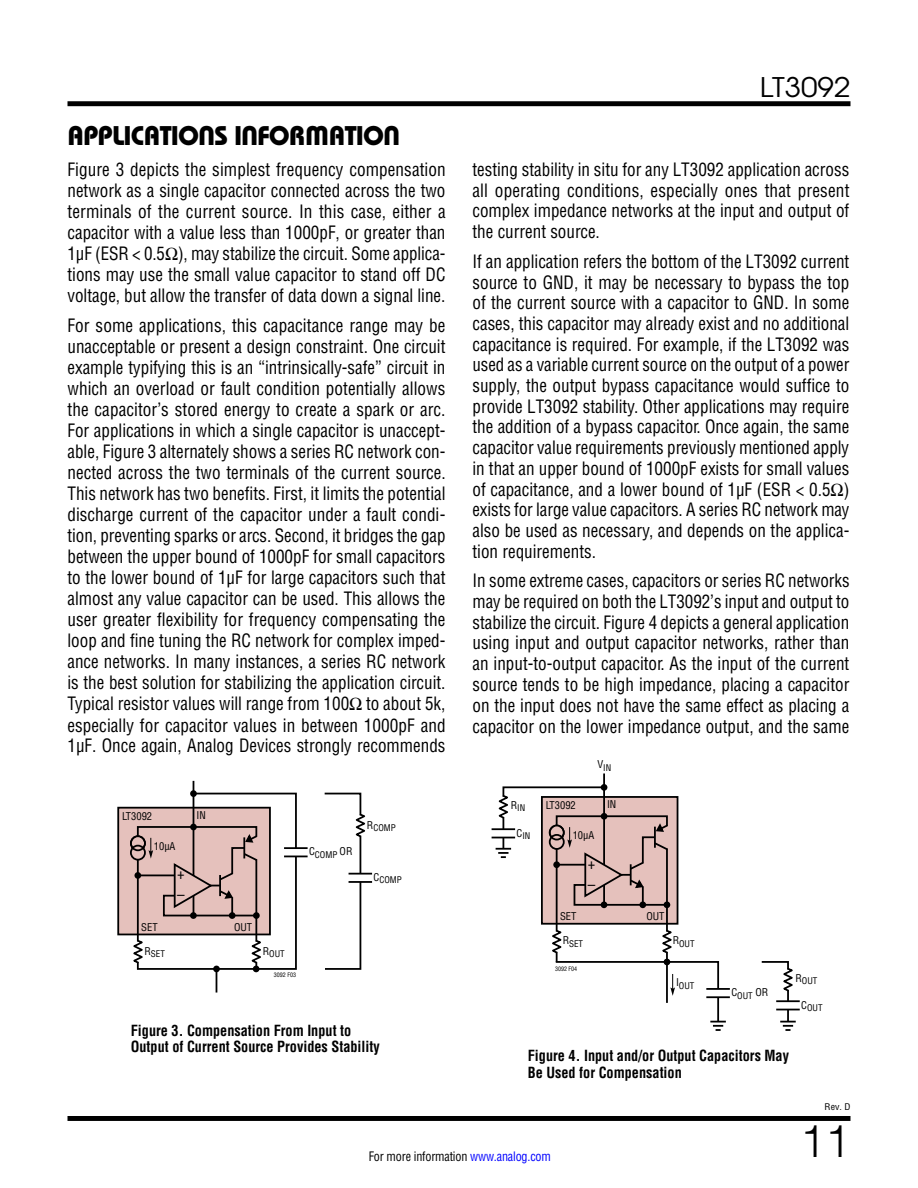
<style>
.page{position:relative;width:918px;height:1188px;background:#fff}
.page>*{position:absolute;margin:0;border:0;box-sizing:border-box;transform-origin:0 0}
.t1{font:300 45px "Helvetica";color:#000}
.t2{font:27px "Linear Bauhaus";letter-spacing:-.02em;color:#000}
.t3{font:27px "Avant Garde";color:#000;scale:1.1 1}
.t4{font:18px/21px "Linear Helv Cond";color:#000;text-align:justify;scale:.96 1}
.t5{font:18px/20.7px "Linear Helv Cond";color:#000;text-align:justify;scale:.95 1}
.t6{font:700 15px/16.5px "Linear Helv Cond";color:#000;scale:.95 1}
.t7{font:15px/21.1px "Linear Helv Cond";color:#000}
.t8{font:12.75px "Linear Helv Cond";letter-spacing:-.015em;color:#000;scale:.95 1}
.t9{font:10.5px "Linear Helv Cond";color:#000}
.t10{font:9px "Linear Helv Cond";color:#000}
.t11{font:9px "Linear Helv Cond";color:#000;scale:1.1 1}
.t12{font:6px "Linear Helv Cond";color:#000}
.s1{color:#00f}
</style>
<div class="page">
<div style="left:68px;top:1116px;width:782px;height:5px;background:#000"></div>
<div style="left:68px;top:101px;width:782px;height:5px;background:#000"></div>
<hr style="left:603px;top:773px;width:2px;height:132px;background:#000">
<div style="left:601px;top:784px;width:6px;height:7px;background:#000;border-radius:50%"></div>
<hr style="left:706px;top:988px;width:24px;height:2px;background:#000">
<hr style="left:706px;top:996px;width:24px;height:2px;background:#000">
<svg style="left:761px;top:961px;width:39px;height:70px"></svg>
<svg style="left:492px;top:786px;width:234px;height:245px"></svg>
<div style="left:118px;top:808px;width:152px;height:126px;background:#e5c1bc"></div>
<div style="left:117px;top:807px;width:154px;height:128px;border:2px solid #000"></div>
<div style="left:324px;top:793px;width:37px;height:177px;border:2px solid #000"></div>
<hr style="left:193px;top:781px;width:1px;height:135px;background:#000">
<svg style="left:355px;top:812px;width:11px;height:27px"></svg>
<svg style="left:130px;top:792px;width:178px;height:201px"></svg>
<div style="left:358px;top:874px;width:5px;height:8px;background:#fff"></div>
<hr style="left:349px;top:873px;width:23px;height:2px;background:#000">
<hr style="left:349px;top:881px;width:23px;height:2px;background:#000">
<h2 class="t2" style="left:68px;top:119px;width:334px">APPLICATIONS INFORMATION</h2>
<p class="t4" style="left:68px;top:159px;width:396px">Figure 3 depicts the simplest frequency compensation network as a single capacitor connected across the two terminals of the current source. In this case, either a capacitor with a value less than 1000pF, or greater than 1µF (ESR &lt; 0.5Ω), may stabilize the circuit. Some applica&shy;tions may use the small value capacitor to stand off DC voltage, but allow the transfer of data down a signal line.</p>
<p class="t4" style="left:68px;top:315px;width:396px">For some applications, this capacitance range may be unacceptable or present a design constraint. One circuit example typifying this is an “intrinsically-safe” circuit in which an overload or fault condition potentially allows the capacitor’s stored energy to create a spark or arc.<br>For applications in which a single capacitor is unaccept&shy;able, Figure 3 alternately shows a series RC network con&shy;nected across the two terminals of the current source.<br>This network has two benefits. First, it limits the potential discharge current of the capacitor under a fault condi&shy;tion, preventing sparks or arcs. Second, it bridges the gap between the upper bound of 1000pF for small capacitors to the lower bound of 1µF for large capacitors such that almost any value capacitor can be used. This allows the user greater flexibility for frequency compensating the loop and fine tuning the RC network for complex imped&shy;ance networks. In many instances, a series RC network is the best solution for stabilizing the application circuit.<br>Typical resistor values will range from 100Ω to about 5k, especially for capacitor values in between 1000pF and 1µF. Once again, Analog Devices strongly recommends</p>
<p class="t9" style="left:122px;top:810px;width:32px">LT3092</p>
<p class="t9" style="left:154px;top:839px;width:23px">10µA</p>
<p class="t7" style="left:177px;top:863px;width:9px">+ –</p>
<p class="t9" style="left:196px;top:809px;width:11px">IN</p>
<p class="t9" style="left:141px;top:920px;width:18px">SET</p>
<p class="t9" style="left:234px;top:920px;width:20px">OUT</p>
<p class="t10" style="left:145px;top:948px;width:22px"><sup>R</sup>SET</p>
<p class="t10" style="left:263px;top:948px;width:23px"><sup>R</sup>OUT</p>
<p class="t12" style="left:274px;top:972px;width:24px">3092 F03</p>
<p class="t10" style="left:309px;top:849px;width:45px"><sup>C</sup>COMP <sup>OR</sup></p>
<p class="t10" style="left:367px;top:822px;width:30px"><sup>R</sup>COMP</p>
<p class="t10" style="left:374px;top:874px;width:30px"><sup>C</sup>COMP</p>
<p class="t6" style="left:131px;top:1022px;width:264px">Figure 3. Compensation From Input to<br>Output of Current Source Provides Stability</p>
<h2 class="t3" style="left:760px;top:70px;width:84px">LT3092</h2>
<p class="t5" style="left:472px;top:159px;width:398px">testing stability in situ for any LT3092 application across all operating conditions, especially ones that present complex impedance networks at the input and output of the current source.</p>
<p class="t5" style="left:472px;top:251px;width:398px">If an application refers the bottom of the LT3092 current source to GND, it may be necessary to bypass the top of the current source with a capacitor to GND. In some cases, this capacitor may already exist and no additional capacitance is required. For example, if the LT3092 was used as a variable current source on the output of a power supply, the output bypass capacitance would suffice to provide LT3092 stability. Other applications may require the addition of a bypass capacitor. Once again, the same capacitor value requirements previously mentioned apply in that an upper bound of 1000pF exists for small values of capacitance, and a lower bound of 1µF (ESR &lt; 0.5Ω) exists for large value capacitors. A series RC network may also be used as necessary, and depends on the applica&shy;tion requirements.</p>
<p class="t5" style="left:472px;top:570px;width:399px">In some extreme cases, capacitors or series RC networks may be required on both the LT3092’s input and output to stabilize the circuit. Figure 4 depicts a general application using input and output capacitor networks, rather than an input-to-output capacitor. As the input of the current source tends to be high impedance, placing a capacitor on the input does not have the same effect as placing a capacitor on the lower impedance output, and the same</p>
<p class="t10" style="left:511px;top:802px;width:16px"><sup>R</sup>IN</p>
<p class="t10" style="left:517px;top:830px;width:15px"><sup>C</sup>IN</p>
<p class="t10" style="left:597px;top:762px;width:15px"><sup>V</sup>IN</p>
<p class="t9" style="left:546px;top:799px;width:32px">LT3092</p>
<p class="t9" style="left:573px;top:829px;width:23px">10µA</p>
<p class="t7" style="left:588px;top:852px;width:9px">+ –</p>
<p class="t9" style="left:607px;top:798px;width:11px">IN</p>
<p class="t9" style="left:560px;top:910px;width:18px">SET</p>
<p class="t9" style="left:646px;top:910px;width:20px">OUT</p>
<p class="t10" style="left:563px;top:938px;width:22px"><sup>R</sup>SET</p>
<p class="t10" style="left:673px;top:938px;width:23px"><sup>R</sup>OUT</p>
<p class="t12" style="left:555px;top:965px;width:24px">3092 F04</p>
<p class="t10" style="left:676px;top:980px;width:20px"><sup>I</sup>OUT</p>
<p class="t9" style="left:731px;top:986px;width:38px">C<sub>OUT</sub> OR</p>
<p class="t10" style="left:795px;top:975px;width:23px"><sup>R</sup>OUT</p>
<p class="t10" style="left:801px;top:1002px;width:23px"><sup>C</sup>OUT</p>
<p class="t6" style="left:528px;top:1047px;width:276px">Figure 4. Input and/or Output Capacitors May<br>Be Used for Compensation</p>
<p class="t11" style="left:825px;top:1102px;width:25px">Rev. D</p>
<p class="t8" style="left:369px;top:1148px;width:193px">For more information <span class="s1">www.analog.com</span></p>
<h1 class="t1" style="left:800px;top:1103px;width:52px">11</h1>
</div>
